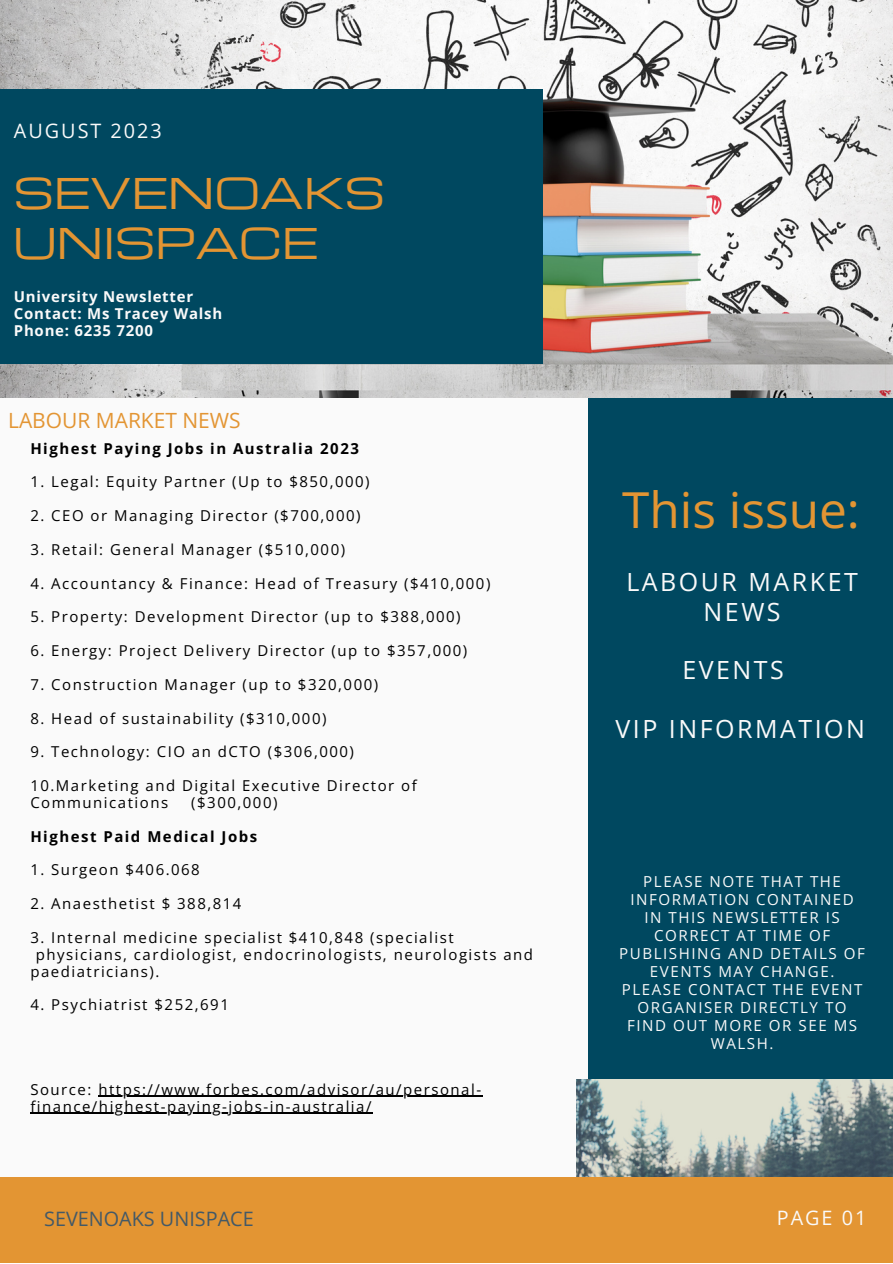
<style>
.page{position:relative;width:893px;height:1264px;background:#fff}
.page>*{position:absolute;margin:0;border:0;box-sizing:border-box;transform-origin:0 0}
.t1{font:49.65px "Open Sans";color:#e39533}
.t2{font:41.4px/49.5px "Michroma";color:#e39533}
.t3{font:25.05px/29.2px "Open Sans";letter-spacing:.1em;color:#fafafa;text-align:center}
.t4{font:21px "Open Sans";color:#e39533}
.t5{font:19.8px "Open Sans";color:#435967}
.t6{font:19.8px "Open Sans";letter-spacing:.1em;color:#fafafa}
.t7{font:15.15px/18px "Open Sans";letter-spacing:.1em;color:#fafafa;text-align:center}
.t8{font:15px/16.8px "Open Sans";letter-spacing:.1em;color:#000}
.t9{font:700 15px "Open Sans";letter-spacing:.05em;color:#fafafa}
.t10{font:700 15px "Open Sans";letter-spacing:.1em;color:#000}
</style>
<div class="page">
<div style="left:0;top:0;width:892px;height:1262px;background:#fafafa"></div>
<div style="left:588px;top:364px;width:304px;height:898px;background:#004860"></div>
<img style="left:0;top:0;width:892px;height:397px">
<img style="left:576px;top:1079px;width:316px;height:97px">
<div style="left:0;top:89px;width:543px;height:274px;background:#004860"></div>
<div style="left:0;top:1176px;width:892px;height:86px;background:#e39533"></div>
<hr style="left:98px;top:1095px;width:384px;height:1px;background:#000">
<hr style="left:30px;top:1112px;width:343px;height:1px;background:#000">
<p class="t6" style="left:14px;top:117px;width:149px">AUGUST 2023</p>
<p class="t2" style="left:14px;top:166px;width:372px">SEVENOAKS<br>UNISPACE</p>
<p class="t9" style="left:14px;top:286px;width:181px">University Newsletter</p>
<p class="t9" style="left:14px;top:302px;width:210px">Contact: Ms Tracey Walsh</p>
<p class="t9" style="left:14px;top:319px;width:141px">Phone: 6235 7200</p>
<p class="t4" style="left:8px;top:405px;width:234px">LABOUR MARKET NEWS</p>
<p class="t10" style="left:30px;top:437px;width:330px">Highest Paying Jobs in Australia 2023</p>
<p class="t8" style="left:30px;top:473px;width:341px">1. Legal: Equity Partner (Up to $850,000)</p>
<p class="t8" style="left:30px;top:507px;width:332px">2. CEO or Managing Director ($700,000)</p>
<p class="t8" style="left:30px;top:540px;width:316px">3. Retail: General Manager ($510,000)</p>
<p class="t8" style="left:30px;top:574px;width:461px">4. Accountancy &amp; Finance: Head of Treasury ($410,000)</p>
<p class="t8" style="left:30px;top:608px;width:432px">5. Property: Development Director (up to $388,000)</p>
<p class="t8" style="left:30px;top:642px;width:438px">6. Energy: Project Delivery Director (up to $357,000)</p>
<p class="t8" style="left:30px;top:675px;width:349px">7. Construction Manager (up to $320,000)</p>
<p class="t8" style="left:30px;top:709px;width:297px">8. Head of sustainability ($310,000)</p>
<p class="t8" style="left:30px;top:743px;width:325px">9. Technology: CIO an dCTO ($306,000)</p>
<p class="t8" style="left:30px;top:776px;width:388px">10.Marketing and Digital Executive Director of<br>Communications</p>
<p class="t8" style="left:191px;top:793px;width:88px">($300,000)</p>
<p class="t10" style="left:30px;top:825px;width:228px">Highest Paid Medical Jobs</p>
<p class="t8" style="left:30px;top:861px;width:171px">1. Surgeon $406.068</p>
<p class="t8" style="left:30px;top:894px;width:213px">2. Anaesthetist $ 388,814</p>
<p class="t8" style="left:30px;top:928px;width:425px">3. Internal medicine specialist $410,848 (specialist</p>
<p class="t8" style="left:36px;top:945px;width:499px">physicians, cardiologist, endocrinologists, neurologists and</p>
<p class="t8" style="left:30px;top:962px;width:130px">paediatricians).</p>
<p class="t8" style="left:30px;top:996px;width:200px">4. Psychiatrist $252,691</p>
<p class="t8" style="left:30px;top:1080px;width:452px">Source: https://www.forbes.com/advisor/au/personal&shy;finance/highest-paying-jobs-in-australia/</p>
<p class="t1" style="left:622px;top:475px;width:239px">This issue:</p>
<p class="t3" style="left:626px;top:567px;width:233px">LABOUR MARKET<br>NEWS</p>
<p class="t3" style="left:682px;top:655px;width:103px">EVENTS</p>
<p class="t3" style="left:615px;top:713px;width:251px">VIP INFORMATION</p>
<p class="t7" style="left:619px;top:872px;width:247px">PLEASE NOTE THAT THE<br>INFORMATION CONTAINED<br>IN THIS NEWSLETTER IS<br>CORRECT AT TIME OF<br>PUBLISHING AND DETAILS OF<br>EVENTS MAY CHANGE.<br>PLEASE CONTACT THE EVENT<br>ORGANISER DIRECTLY TO<br>FIND OUT MORE OR SEE MS<br>WALSH.</p>
<p class="t5" style="left:44px;top:1205px;width:211px">SEVENOAKS UNISPACE</p>
<p class="t6" style="left:776px;top:1204px;width:91px">PAGE 01</p>
</div>
